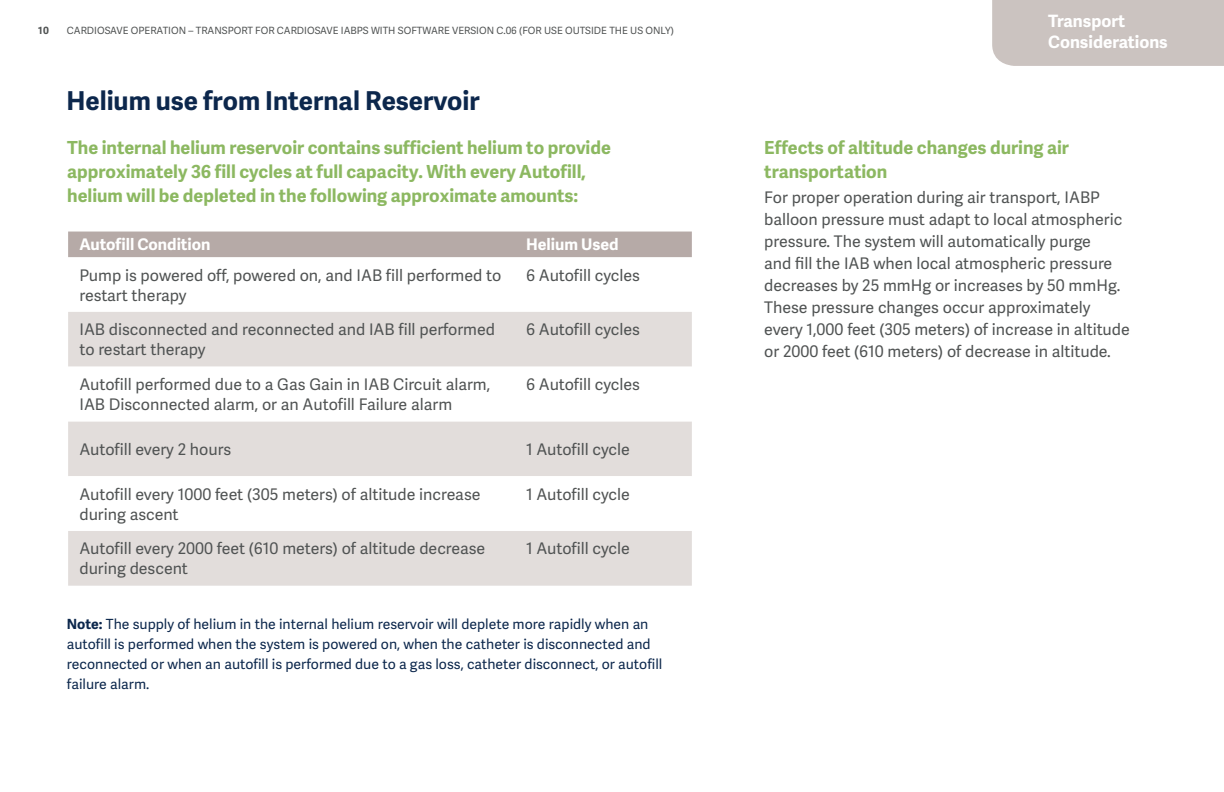
<style>
.page{position:relative;width:1224px;height:792px;background:#fff}
.page>*{position:absolute;margin:0;border:0;box-sizing:border-box;transform-origin:0 0}
.t1{font:700 26px "Adelle Sans";color:#0c274c}
.t2{font:700 18px/24px "Adelle Sans";color:#8cb861}
.t3{font:700 17px/21px "Adelle Sans";color:#fff}
.t4{font:16px/22px "Adelle Sans";color:#505353}
.t5{font:700 16px "Adelle Sans";color:#fff}
.t6{font:14px/20px "Adelle Sans";color:#0c274c}
.t7{font:10px "Adelle Sans";color:#505353}
.t8{font:700 10px "Adelle Sans";color:#505353}
.s1{font-weight:700}
</style>
<div class="page">
<div style="left:68px;top:232px;width:624px;height:25px;background:#b6aaa7"></div>
<div style="left:68px;top:312px;width:624px;height:274px;background:#e2dddb"></div>
<svg style="left:68px;top:367px;width:624px;height:164px"></svg>
<div style="left:992px;top:0;width:232px;height:66px;background:#cbc3c0"></div>
<p class="t8" style="left:38px;top:24px;width:12px">10</p>
<p class="t7" style="left:67px;top:24px;width:609px">CARDIOSAVE OPERATION – TRANSPORT FOR CARDIOSAVE IABPS WITH SOFTWARE VERSION C.06 (FOR USE OUTSIDE THE US ONLY)</p>
<p class="t3" style="left:1048px;top:10px;width:121px">Transport<br>Considerations</p>
<h1 class="t1" style="left:66px;top:82px;width:415px">Helium use from Internal Reservoir</h1>
<p class="t2" style="left:67px;top:135px;width:545px">The internal helium reservoir contains sufficient helium to provide approximately 36 fill cycles at full capacity. With every Autofill, helium will be depleted in the following approximate amounts:</p>
<p class="t2" style="left:764px;top:135px;width:306px">Effects of altitude changes during air transportation</p>
<p class="t4" style="left:764px;top:186px;width:367px">For proper operation during air transport, IABP balloon pressure must adapt to local atmospheric pressure. The system will automatically purge<br>and fill the IAB when local atmospheric pressure decreases by 25 mmHg or increases by 50 mmHg.<br>These pressure changes occur approximately every 1,000 feet (305 meters) of increase in altitude or 2000 feet (610 meters) of decrease in altitude.</p>
<p class="t5" style="left:79px;top:233px;width:133px">Autofill Condition</p>
<p class="t5" style="left:526px;top:233px;width:94px">Helium Used</p>
<p class="t4" style="left:79px;top:264px;width:423px;line-height:20px">Pump is powered off, powered on, and IAB fill performed to restart therapy</p>
<p class="t4" style="left:526px;top:263px;width:116px">6 Autofill cycles</p>
<p class="t4" style="left:79px;top:319px;width:417px;line-height:20px">IAB disconnected and reconnected and IAB fill performed to restart therapy</p>
<p class="t4" style="left:526px;top:318px;width:116px">6 Autofill cycles</p>
<p class="t4" style="left:79px;top:374px;width:412px;line-height:20px">Autofill performed due to a Gas Gain in IAB Circuit alarm,<br>IAB Disconnected alarm, or an Autofill Failure alarm</p>
<p class="t4" style="left:526px;top:373px;width:116px">6 Autofill cycles</p>
<p class="t4" style="left:79px;top:438px;width:153px">Autofill every 2 hours</p>
<p class="t4" style="left:526px;top:438px;width:105px">1 Autofill cycle</p>
<p class="t4" style="left:79px;top:483px;width:403px;line-height:20px">Autofill every 1000 feet (305 meters) of altitude increase during ascent</p>
<p class="t4" style="left:526px;top:482px;width:105px">1 Autofill cycle</p>
<p class="t4" style="left:79px;top:538px;width:407px;line-height:20px">Autofill every 2000 feet (610 meters) of altitude decrease during descent</p>
<p class="t4" style="left:526px;top:537px;width:105px">1 Autofill cycle</p>
<p class="t6" style="left:67px;top:614px;width:597px"><span class="s1">Note:</span> The supply of helium in the internal helium reservoir will deplete more rapidly when an autofill is performed when the system is powered on, when the catheter is disconnected and reconnected or when an autofill is performed due to a gas loss, catheter disconnect, or autofill failure alarm.</p>
</div>
